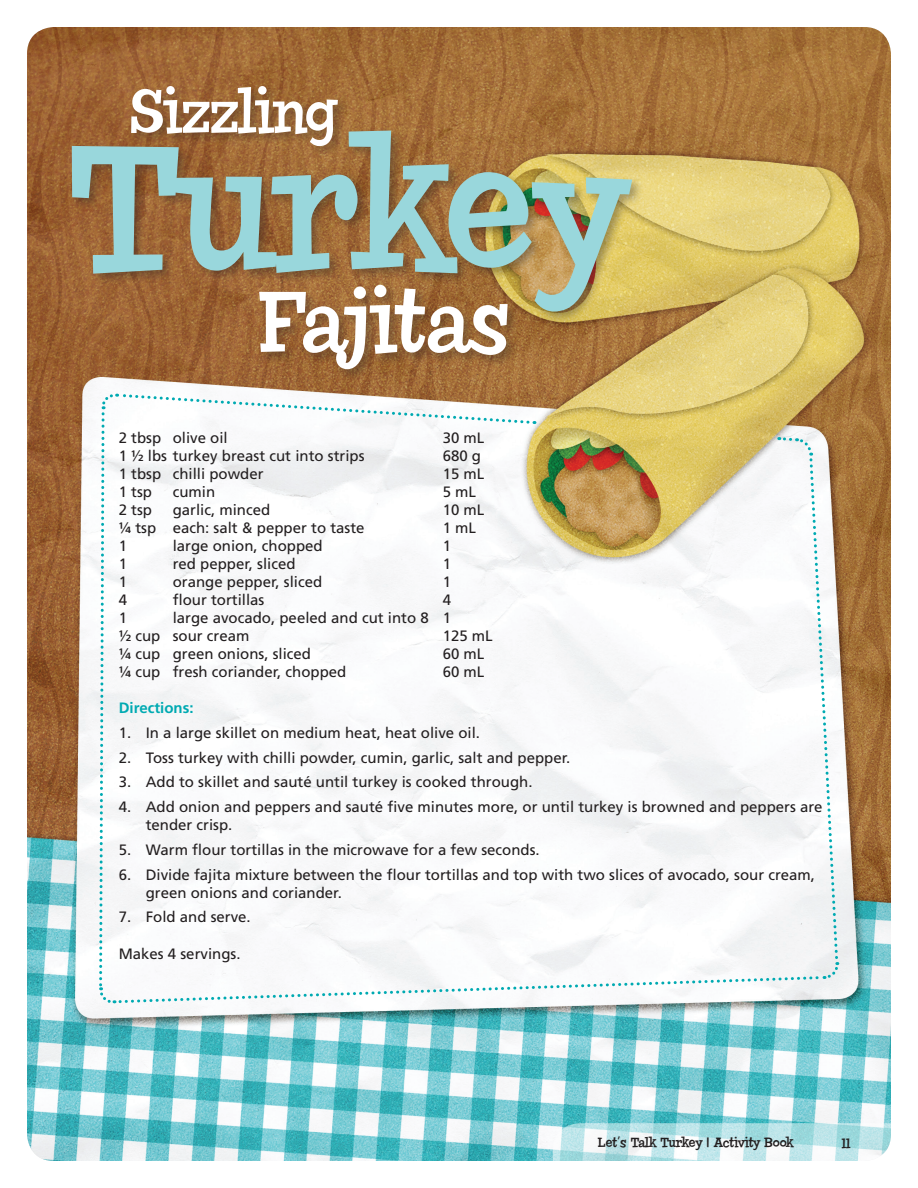
<style>
.page{position:relative;width:918px;height:1188px;background:#fff}
.page>*{position:absolute;margin:0;border:0;box-sizing:border-box;transform-origin:0 0}
.t1{font:179.4px "Chowderhead";letter-spacing:-.01em;color:#99d7dc}
.t2{font:86.55px "Chowderhead";color:#fff}
.t3{font:59.85px "Chowderhead";color:#fff}
.t4{font:15px/18px "Frutiger";color:#231f20}
.t5{font:700 15px "Frutiger";color:#00aab2}
.t6{font:13.5px "Chowderhead";color:#231f20}
</style>
<div class="page">
<img style="left:27px;top:27px;width:864px;height:1134px">
<svg style="left:553px;top:1123px;width:338px;height:38px"></svg>
<div style="left:69px;top:127px;width:575px;height:197px;background:#231f20;opacity:.36"></div>
<div style="left:128px;top:83px;width:222px;height:76px;background:#231f20;opacity:.36"></div>
<div style="left:256px;top:281px;width:264px;height:101px;background:#231f20;opacity:.36"></div>
<svg style="left:98px;top:392px;width:742px;height:613px"></svg>
<h3 class="t3" style="left:130px;top:77px;width:207px">Sizzling</h3>
<h1 class="t1" style="left:68px;top:106px;width:557px">Turkey</h1>
<h2 class="t2" style="left:257px;top:272px;width:254px">Fajitas</h2>
<p class="t4" style="left:119px;top:429px;width:111px">2 tbsp olive oil</p>
<p class="t4" style="left:443px;top:429px;width:43px">30 mL</p>
<p class="t4" style="left:119px;top:447px;width:247px">1 ½ lbs turkey breast cut into strips</p>
<p class="t4" style="left:443px;top:447px;width:40px">680 g</p>
<p class="t4" style="left:119px;top:465px;width:146px">1 tbsp chilli powder</p>
<p class="t4" style="left:443px;top:465px;width:43px">15 mL</p>
<p class="t4" style="left:119px;top:483px;width:35px">1 tsp</p>
<p class="t4" style="left:173px;top:483px;width:44px">cumin</p>
<p class="t4" style="left:443px;top:483px;width:35px">5 mL</p>
<p class="t4" style="left:119px;top:501px;width:35px">2 tsp</p>
<p class="t4" style="left:173px;top:501px;width:99px">garlic, minced</p>
<p class="t4" style="left:443px;top:501px;width:43px">10 mL</p>
<p class="t4" style="left:119px;top:519px;width:247px">¼ tsp each: salt &amp; pepper to taste</p>
<p class="t4" style="left:443px;top:519px;width:35px">1 mL</p>
<p class="t4" style="left:119px;top:537px;width:10px">1</p>
<p class="t4" style="left:173px;top:537px;width:152px">large onion, chopped</p>
<p class="t4" style="left:443px;top:537px;width:10px">1</p>
<p class="t4" style="left:119px;top:555px;width:10px">1</p>
<p class="t4" style="left:173px;top:555px;width:124px">red pepper, sliced</p>
<p class="t4" style="left:443px;top:555px;width:10px">1</p>
<p class="t4" style="left:119px;top:573px;width:10px">1</p>
<p class="t4" style="left:173px;top:573px;width:151px">orange pepper, sliced</p>
<p class="t4" style="left:443px;top:573px;width:10px">1</p>
<p class="t4" style="left:119px;top:591px;width:10px">4</p>
<p class="t4" style="left:173px;top:591px;width:93px">flour tortillas</p>
<p class="t4" style="left:443px;top:591px;width:10px">4</p>
<p class="t4" style="left:119px;top:609px;width:10px">1</p>
<p class="t4" style="left:119px;top:609px;width:334px;text-indent:54px">large avocado, peeled and cut into 8 1 ½ cup sour cream</p>
<p class="t4" style="left:443px;top:627px;width:52px">125 mL</p>
<p class="t4" style="left:119px;top:645px;width:194px">¼ cup green onions, sliced</p>
<p class="t4" style="left:443px;top:645px;width:43px">60 mL</p>
<p class="t4" style="left:119px;top:663px;width:229px">¼ cup fresh coriander, chopped</p>
<p class="t4" style="left:443px;top:663px;width:43px">60 mL</p>
<p class="t5" style="left:119px;top:699px;width:76px">Directions:</p>
<p class="t4" style="left:119px;top:724px;width:363px">1. In a large skillet on medium heat, heat olive oil.</p>
<p class="t4" style="left:119px;top:749px;width:453px">2. Toss turkey with chilli powder, cumin, garlic, salt and pepper.</p>
<p class="t4" style="left:119px;top:773px;width:415px">3. Add to skillet and sauté until turkey is cooked through.</p>
<p class="t4" style="left:146px;top:798px;width:678px;text-indent:-27px">4. Add onion and peppers and sauté five minutes more, or until turkey is browned and peppers are tender crisp.</p>
<p class="t4" style="left:119px;top:841px;width:422px">5. Warm flour tortillas in the microwave for a few seconds.</p>
<p class="t4" style="left:146px;top:866px;width:671px;text-indent:-27px">6. Divide fajita mixture between the flour tortillas and top with two slices of avocado, sour cream, green onions and coriander.</p>
<p class="t4" style="left:119px;top:908px;width:134px">7. Fold and serve.</p>
<p class="t4" style="left:119px;top:944px;width:123px">Makes 4 servings.</p>
<p class="t6" style="left:598px;top:1135px;width:197px">Let’s Talk Turkey | Activity Book</p>
<p class="t6" style="left:842px;top:1135px;width:10px">11</p>
</div>
